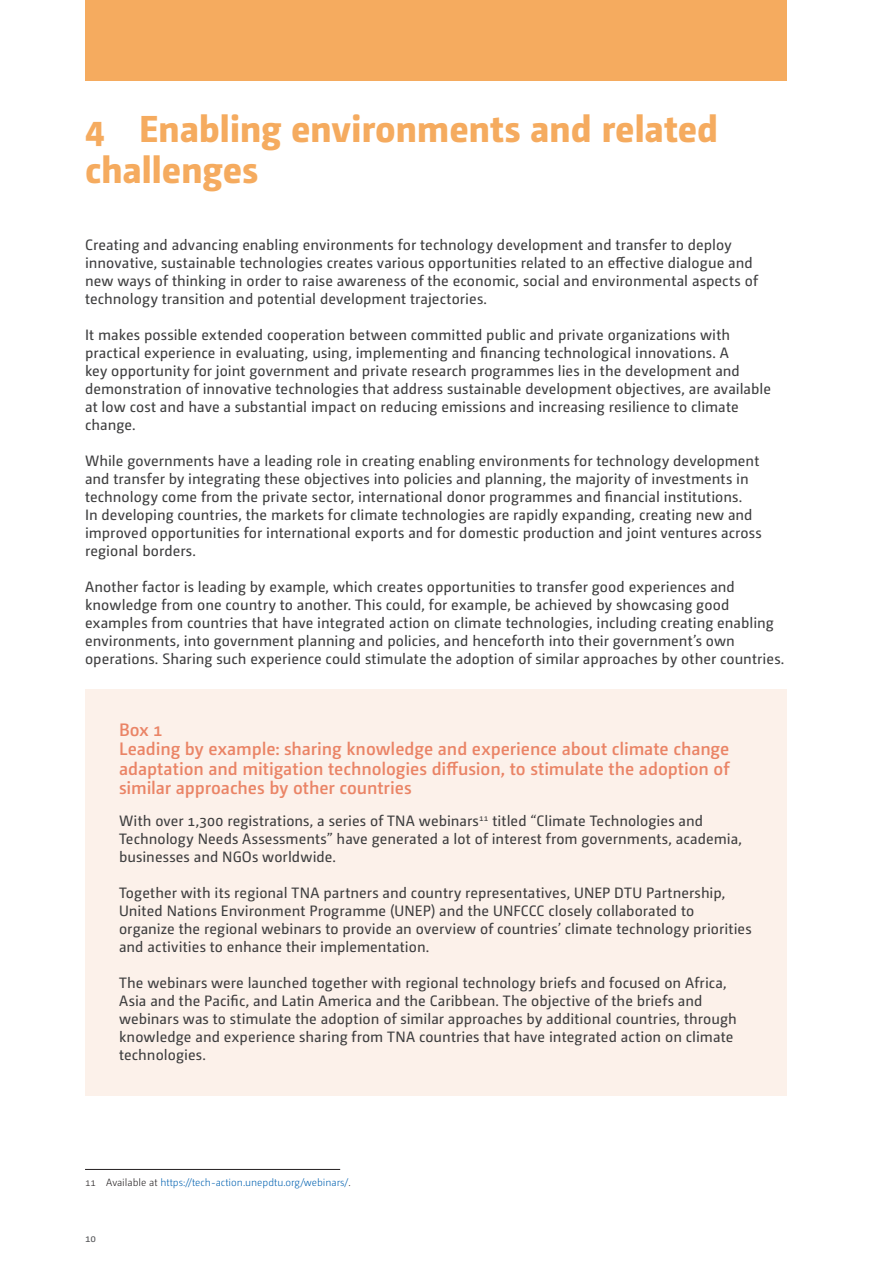
<style>
.page{position:relative;width:893px;height:1263px;background:#fff}
.page>*{position:absolute;margin:0;border:0;box-sizing:border-box;transform-origin:0 0}
.t1{font:800 37.5px/40.5px "Camingo Dos Pro";letter-spacing:-.01em;color:#f5ab5f}
.t2{font:600 18px/19px "Camingo Dos Pro";letter-spacing:-.005em;color:#ea8466}
.t3{font:15px/18px "Camingo Dos Pro";letter-spacing:.005em;color:#3e3e3f}
.t4{font:300 10.5px "Camingo Dos Pro";color:#0161b0}
.t5{font:10.5px "Camingo Dos Pro";color:#57585a}
.s1{color:#231f20}
</style>
<div class="page">
<div style="left:85px;top:0;width:702px;height:81px;background:#f5ab5f"></div>
<div style="left:85px;top:689px;width:702px;height:406px;background:#fcf1ea"></div>
<hr style="left:85px;top:1169px;width:255px;height:1px;background:#231f20">
<h1 class="t1" style="left:85px;top:112px;width:635px">4 Enabling environments and related challenges</h1>
<p class="t3" style="left:85px;top:237px;width:674px">Creating and advancing enabling environments for technology development and transfer to deploy innovative, sustainable technologies creates various opportunities related to an effective dialogue and new ways of thinking in order to raise awareness of the economic, social and environmental aspects of technology transition and potential development trajectories.</p>
<p class="t3" style="left:85px;top:327px;width:688px">It makes possible extended cooperation between committed public and private organizations with practical experience in evaluating, using, implementing and financing technological innovations. A<br>key opportunity for joint government and private research programmes lies in the development and demonstration of innovative technologies that address sustainable development objectives, are available at low cost and have a substantial impact on reducing emissions and increasing resilience to climate change.</p>
<p class="t3" style="left:85px;top:453px;width:678px">While governments have a leading role in creating enabling environments for technology development and transfer by integrating these objectives into policies and planning, the majority of investments in technology come from the private sector, international donor programmes and financial institutions.<br>In developing countries, the markets for climate technologies are rapidly expanding, creating new and improved opportunities for international exports and for domestic production and joint ventures across regional borders.</p>
<p class="t3" style="left:85px;top:579px;width:701px">Another factor is leading by example, which creates opportunities to transfer good experiences and knowledge from one country to another. This could, for example, be achieved by showcasing good examples from countries that have integrated action on climate technologies, including creating enabling environments, into government planning and policies, and henceforth into their government’s own operations. Sharing such experience could stimulate the adoption of similar approaches by other countries.</p>
<p class="t2" style="left:119px;top:722px;width:612px">Box 1<br>Leading by example: sharing knowledge and experience about climate change adaptation and mitigation technologies diffusion, to stimulate the adoption of similar approaches by other countries</p>
<p class="t3" style="left:119px;top:813px;width:624px">With over 1,300 registrations, a series of TNA webinars<sup>11</sup> titled “Climate Technologies and<br>Technology Needs Assessments” have generated a lot of interest from governments, academia, businesses and NGOs worldwide.</p>
<p class="t3" style="left:119px;top:885px;width:634px">Together with its regional TNA partners and country representatives, UNEP DTU Partnership, United Nations Environment Programme (UNEP) and the UNFCCC closely collaborated to organize the regional webinars to provide an overview of countries’ climate technology priorities and activities to enhance their implementation.</p>
<p class="t3" style="left:119px;top:975px;width:619px">The webinars were launched together with regional technology briefs and focused on Africa, Asia and the Pacific, and Latin America and the Caribbean. The objective of the briefs and webinars was to stimulate the adoption of similar approaches by additional countries, through knowledge and experience sharing from TNA countries that have integrated action on climate technologies.</p>
<p class="t4" style="left:85px;top:1178px;width:267px"><span class="s1">11 Available at</span> https://tech-action.unepdtu.org/webinars/<span class="s1">.</span></p>
<p class="t5" style="left:85px;top:1233px;width:13px">10</p>
</div>
